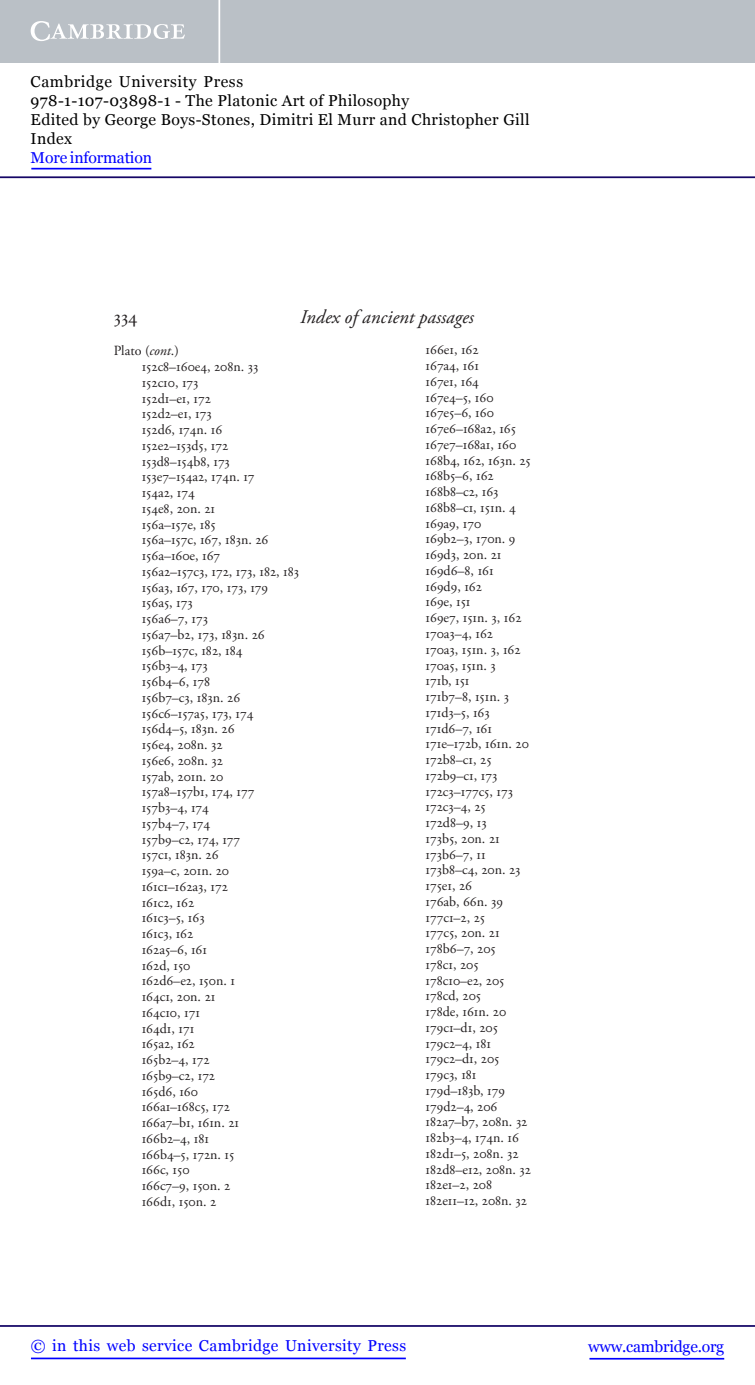
<style>
.page{position:relative;width:755px;height:1385px;background:#fff}
.page>*{position:absolute;margin:0;border:0;box-sizing:border-box;transform-origin:0 0}
.t1{font:italic 19.25px "Adobe Garamond Pro";color:#231f20}
.t2{font:19.25px "Adobe Garamond Pro";color:#231f20}
.t3{font:15.75px/18.9px "Georgia";letter-spacing:.025em;color:#000}
.t4{font:15.75px "Georgia";letter-spacing:.025em;color:#00f}
.t5{font:15.75px "Georgia";letter-spacing:-.015em;color:#00f}
.t6{font:15.75px "Georgia";letter-spacing:-.01em;color:#00f}
.t7{font:14px/15.8px "Adobe Garamond Pro";color:#231f20}
.s1{font-style:italic}
</style>
<div class="page">
<hr style="left:589px;top:1358px;width:134px;height:1px;background:#00f">
<hr style="left:0;top:1325px;width:754px;height:2px;background:#150666">
<hr style="left:31px;top:1357px;width:374px;height:2px;background:#00f">
<div style="left:0;top:0;width:754px;height:63px;background:#bac0c6"></div>
<svg style="left:31px;top:21px;width:154px;height:20px"></svg>
<hr style="left:218px;top:0;width:2px;height:63px;background:#fff">
<hr style="left:0;top:176px;width:754px;height:2px;background:#150666">
<hr style="left:31px;top:168px;width:120px;height:1px;background:#00f">
<p class="t3" style="left:31px;top:72px;width:500px">Cambridge University Press<br>978-1-107-03898-1 - The Platonic Art of Philosophy<br>Edited by George Boys-Stones, Dimitri El Murr and Christopher Gill Index</p>
<p class="t6" style="left:31px;top:148px;width:123px">More information</p>
<h1 class="t2" style="left:114px;top:309px;width:25px">334</h1>
<h1 class="t1" style="left:300px;top:309px;width:175px">Index of ancient passages</h1>
<p class="t7" style="left:142px;top:360px;width:159px">152c8–160e4, 208n. 33<br>152c10, 173<br>152d1–e1, 172<br>152d2–e1, 173<br>152d6, 174n. 16<br>152e2–153d5, 172<br>153d8–154b8, 173<br>153e7–154a2, 174n. 17<br>154a2, 174<br>154e8, 20n. 21<br>156a–157e, 185<br>156a–157c, 167 , 183n. 26<br>156a–160e, 167<br>156a2–157c3, 172 , 173 , 182 , 183<br>156a3, 167 , 170 , 173 , 179<br>156a5, 173<br>156a6–7, 173<br>156a7–b2, 173 , 183n. 26<br>156b–157c, 182 , 184<br>156b3–4, 173<br>156b4–6, 178<br>156b7–c3, 183n. 26<br>156c6–157a5, 173 , 174<br>156d4–5, 183n. 26<br>156e4, 208n. 32<br>156e6, 208n. 32<br>157ab, 201n. 20<br>157a8–157b1, 174 , 177<br>157b3–4, 174<br>157b4–7, 174<br>157b9–c2, 174 , 177<br>157c1, 183n. 26<br>159a–c, 201n. 20<br>161c1–162a3, 172<br>161c2, 162<br>161c3–5, 163<br>161c3, 162<br>162a5–6, 161<br>162d, 150<br>162d6–e2, 150n. 1<br>164c1, 20n. 21<br>164c10, 171<br>164d1, 171<br>165a2, 162<br>165b2–4, 172<br>165b9–c2, 172<br>165d6, 160<br>166a1–168c5, 172<br>166a7–b1, 161n. 21<br>166b2–4, 181<br>166b4–5, 172n. 15<br>166c, 150<br>166c7–9, 150n. 2<br>166d1, 150n. 2</p>
<p class="t7" style="left:114px;top:344px;width:67px">Plato (<span class="s1">cont</span>.)</p>
<p class="t7" style="left:425px;top:343px;width:107px">166e1, 162<br>167a4, 161<br>167e1, 164<br>167e4–5, 160<br>167e5–6, 160<br>167e6–168a2, 165<br>167e7–168a1, 160<br>168b4, 162 , 163n. 25<br>168b5–6, 162<br>168b8–c2, 163<br>168b8–c1, 151n. 4<br>169a9, 170<br>169b2–3, 170n. 9<br>169d3, 20n. 21<br>169d6–8, 161<br>169d9, 162<br>169e, 151<br>169e7, 151n. 3 , 162<br>170a3–4, 162<br>170a3, 151n. 3 , 162<br>170a5, 151n. 3<br>171b, 151<br>171b7–8, 151n. 3<br>171d3–5, 163<br>171d6–7, 161<br>171e–172b, 161n. 20<br>172b8–c1, 25<br>172b9–c1, 173<br>172c3–177c5, 173<br>172c3–4, 25<br>172d8–9, 13<br>173b5, 20n. 21<br>173b6–7, 11<br>173b8–c4, 20n. 23<br>175e1, 26<br>176ab, 66n. 39<br>177c1–2, 25<br>177c5, 20n. 21<br>178b6–7, 205<br>178c1, 205<br>178c10–e2, 205<br>178cd, 205<br>178de, 161n. 20<br>179c1–d1, 205<br>179c2–4, 181<br>179c2–d1, 205<br>179c3, 181<br>179d–183b, 179<br>179d2–4, 206<br>182a7–b7, 208n. 32<br>182b3–4, 174n. 16<br>182d1–5, 208n. 32<br>182d8–e12, 208n. 32<br>182e1–2, 208<br>182e11–12, 208n. 32</p>
<p class="t4" style="left:31px;top:1337px;width:376px">© in this web service Cambridge University Press</p>
<p class="t5" style="left:587px;top:1337px;width:137px">www.cambridge.org</p>
</div>
